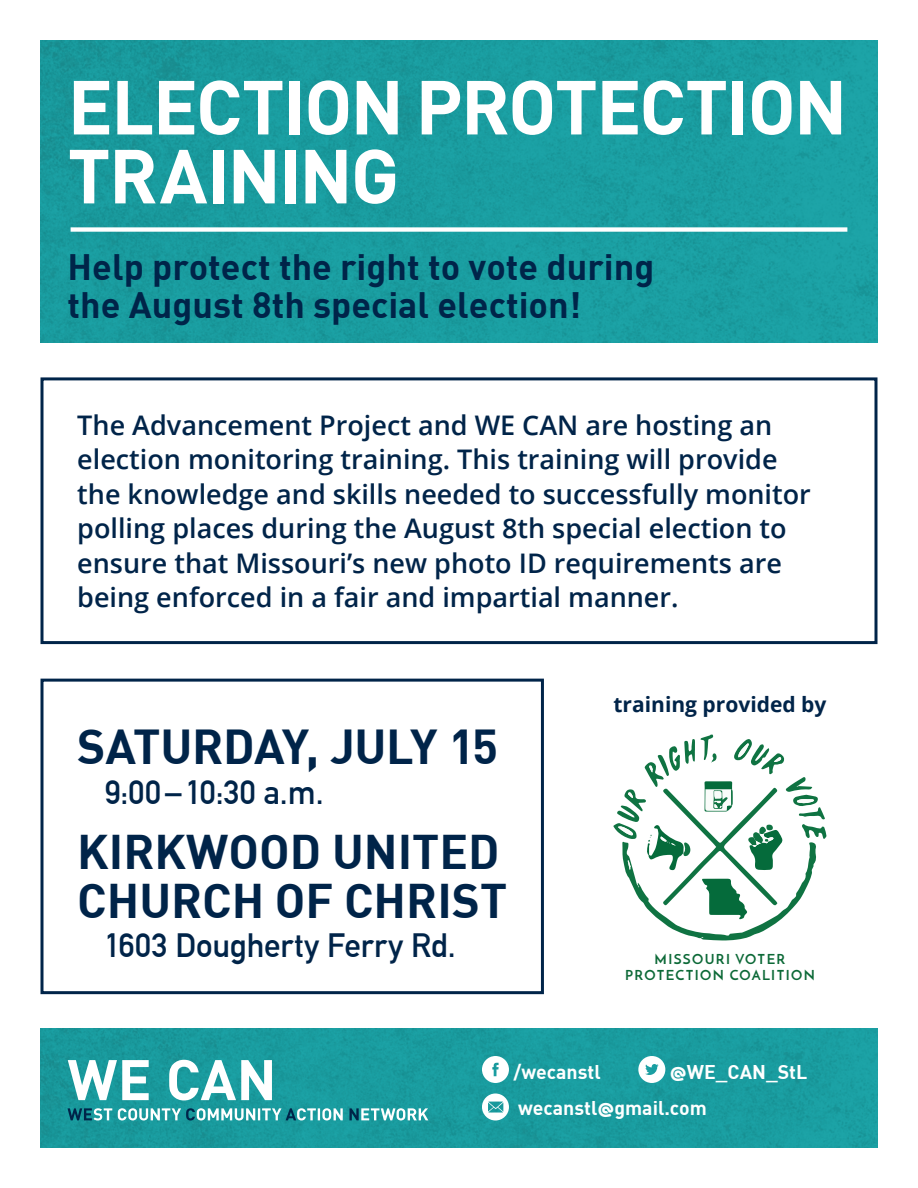
<style>
.page{position:relative;width:918px;height:1188px;background:#fff}
.page>*{position:absolute;margin:0;border:0;box-sizing:border-box;transform-origin:0 0}
.t1{font:75.15px/69px "DIN Bold";letter-spacing:-.025em;color:#fff}
.t2{font:48px "DIN Bold";letter-spacing:-.01em;color:#002449}
.t3{font:47.55px/48.8px "DIN Bold";color:#002449}
.t4{font:36px/37.5px "DIN Bold";color:#002449}
.t5{font:700 33px "DIN Alternate";letter-spacing:-.005em;color:#002449}
.t6{font:600 27px/34.5px "Open Sans";color:#002449}
.t7{font:700 21px "Open Sans";color:#002449}
.t8{font:19.5px/36px "DIN Bold";color:#fff}
.t9{font:700 13.65px/16.5px "Josefin Sans";letter-spacing:.1em;color:#0c6937;text-align:center}
.s1{font-family:"Neris";font-weight:900}
</style>
<div class="page">
<div style="left:40px;top:40px;width:838px;height:303px;background:#1a9da0"></div>
<div style="left:40px;top:377px;width:838px;height:267px;border:3px solid #002449"></div>
<div style="left:40px;top:679px;width:504px;height:315px;border:3px solid #002449"></div>
<svg style="left:614px;top:735px;width:213px;height:205px"></svg>
<div style="left:40px;top:1029px;width:838px;height:119px;background:#199b9f"></div>
<svg style="left:349px;top:1108px;width:79px;height:13px"></svg>
<svg style="left:67px;top:1108px;width:276px;height:13px"></svg>
<svg style="left:68px;top:1060px;width:204px;height:40px"></svg>
<svg style="left:482px;top:1056px;width:27px;height:27px"></svg>
<svg style="left:638px;top:1056px;width:27px;height:27px"></svg>
<svg style="left:482px;top:1094px;width:27px;height:26px"></svg>
<div style="left:71px;top:227px;width:776px;height:5px;background:#fff"></div>
<p class="t1" style="left:68px;top:70px;width:781px">ELECTION PROTECTION<br>TRAINING</p>
<p class="t4" style="left:68px;top:247px;width:588px">Help protect the right to vote during the August 8th special election!</p>
<p class="t6" style="left:77px;top:407px;width:735px">The Advancement Project and WE CAN are hosting an election monitoring training. This training will provide the knowledge and skills needed to successfully monitor polling places during the August 8th special election to ensure that Missouri’s new photo ID requirements are being enforced in a fair and impartial manner.</p>
<p class="t2" style="left:77px;top:715px;width:423px">SATURDAY, JULY 15</p>
<p class="t5" style="left:105px;top:767px;width:220px">9:00–10:30 a.m.</p>
<p class="t3" style="left:77px;top:825px;width:431px">KIRKWOOD UNITED<br>CHURCH OF CHRIST</p>
<p class="t5" style="left:105px;top:921px;width:352px">1603 Dougherty Ferry Rd.</p>
<p class="t7" style="left:614px;top:689px;width:214px">training provided by</p>
<p class="t9" style="left:625px;top:951px;width:191px">MISSOURI VOTER<br>PROTECTION COALITION</p>
<p class="t8" style="left:514px;top:1053px;width:89px">/wecanstl</p>
<p class="t8" style="left:518px;top:1053px;width:291px;text-indent:152px"><span class="s1">@</span>WE_CAN_StL wecanstl<span class="s1">@</span>gmail.com</p>
</div>
